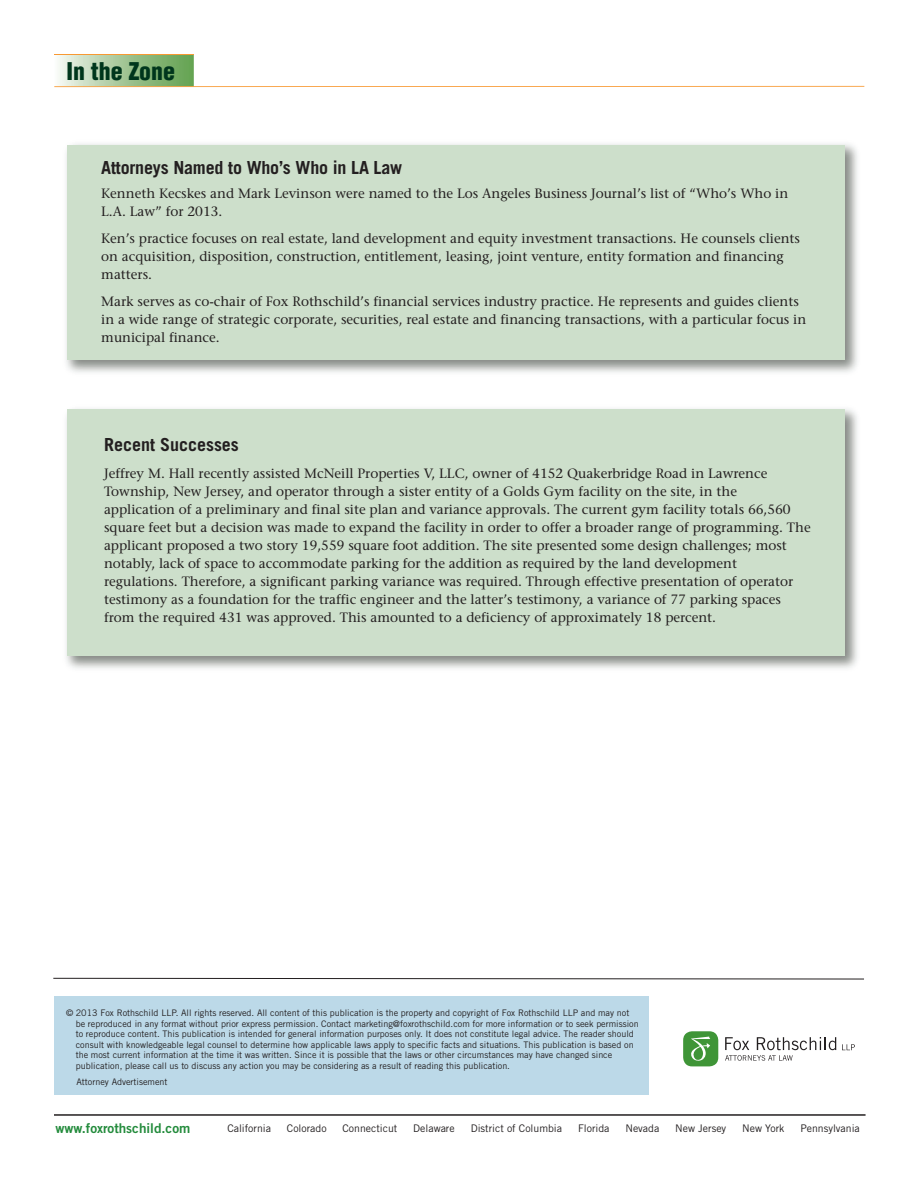
<style>
.page{position:relative;width:918px;height:1188px;background:#fff}
.page>*{position:absolute;margin:0;border:0;box-sizing:border-box;transform-origin:0 0}
.t1{font:900 condensed 23.85px "Helvetica";color:#00361c}
.t2{font:700 18px "Trade Gothic";letter-spacing:-.01em;color:#231f20}
.t3{font:13.5px/18px "Stone Serif";color:#231f20}
.t4{font:13.5px "Trade Gothic Bold Two";color:#238b3c}
.t5{font:10.5px "Trade Gothic";color:#231f20}
.t6{font:9px/10.5px "Trade Gothic";color:#231f20}
</style>
<div class="page">
<img style="left:59px;top:55px;width:135px;height:31px">
<hr style="left:54px;top:86px;width:810px;height:1px;background:#f89932">
<hr style="left:54px;top:54px;width:140px;height:1px;background:#f89932">
<svg style="left:53px;top:978px;width:811px;height:2px"></svg>
<div style="left:683px;top:1031px;width:35px;height:35px;background:#3f9537;border-radius:9px"></div>
<svg style="left:691px;top:1037px;width:19px;height:24px"></svg>
<svg style="left:842px;top:1044px;width:13px;height:6px"></svg>
<svg style="left:725px;top:1037px;width:111px;height:24px"></svg>
<hr style="left:54px;top:1114px;width:812px;height:2px;background:#231f20">
<div style="left:54px;top:996px;width:594px;height:99px;background:#bcd9e8"></div>
<img style="left:66px;top:409px;width:792px;height:260px">
<div style="left:68px;top:409px;width:777px;height:247px;background:#cddfcb"></div>
<img style="left:66px;top:144px;width:792px;height:229px">
<div style="left:68px;top:145px;width:777px;height:214px;background:#cddfcb"></div>
<h1 class="t1" style="left:66px;top:62px;width:110px">In the Zone</h1>
<h2 class="t2" style="left:101px;top:161px;width:303px">Attorneys Named to Who’s Who in LA Law</h2>
<p class="t3" style="left:101px;top:185px;width:689px">Kenneth Kecskes and Mark Levinson were named to the Los Angeles Business Journal’s list of “Who’s Who in<br>L.A. Law” for 2013.</p>
<p class="t3" style="left:101px;top:230px;width:700px">Ken’s practice focuses on real estate, land development and equity investment transactions. He counsels clients on acquisition, disposition, construction, entitlement, leasing, joint venture, entity formation and financing matters.</p>
<p class="t3" style="left:101px;top:293px;width:707px">Mark serves as co-chair of Fox Rothschild’s financial services industry practice. He represents and guides clients in a wide range of strategic corporate, securities, real estate and financing transactions, with a particular focus in municipal finance.</p>
<h2 class="t2" style="left:104px;top:438px;width:136px">Recent Successes</h2>
<p class="t3" style="left:104px;top:465px;width:708px">Jeffrey M. Hall recently assisted McNeill Properties V, LLC, owner of 4152 Quakerbridge Road in Lawrence Township, New Jersey, and operator through a sister entity of a Golds Gym facility on the site, in the application of a preliminary and final site plan and variance approvals. The current gym facility totals 66,560 square feet but a decision was made to expand the facility in order to offer a broader range of programming. The applicant proposed a two story 19,559 square foot addition. The site presented some design challenges; most notably, lack of space to accommodate parking for the addition as required by the land development regulations. Therefore, a significant parking variance was required. Through effective presentation of operator testimony as a foundation for the traffic engineer and the latter’s testimony, a variance of 77 parking spaces from the required 431 was approved. This amounted to a deficiency of approximately 18 percent.</p>
<p class="t6" style="left:76px;top:1009px;width:565px;text-indent:-10px">© 2013 Fox Rothschild LLP. All rights reserved. All content of this publication is the property and copyright of Fox Rothschild LLP and may not be reproduced in any format without prior express permission. Contact marketing@foxrothschild.com for more information or to seek permission to reproduce content. This publication is intended for general information purposes only. It does not constitute legal advice. The reader should consult with knowledgeable legal counsel to determine how applicable laws apply to specific facts and situations. This publication is based on the most current information at the time it was written. Since it is possible that the laws or other circumstances may have changed since publication, please call us to discuss any action you may be considering as a result of reading this publication.</p>
<p class="t6" style="left:77px;top:1078px;width:93px">Attorney Advertisement</p>
<p class="t4" style="left:56px;top:1123px;width:136px">www.foxrothschild.com</p>
<p class="t5" style="left:227px;top:1125px;width:45px">California</p>
<p class="t5" style="left:287px;top:1125px;width:41px">Colorado</p>
<p class="t5" style="left:343px;top:1125px;width:56px">Connecticut</p>
<p class="t5" style="left:413px;top:1125px;width:43px">Delaware</p>
<p class="t5" style="left:471px;top:1125px;width:93px">District of Columbia</p>
<p class="t5" style="left:578px;top:1125px;width:33px">Florida</p>
<p class="t5" style="left:625px;top:1125px;width:35px">Nevada</p>
<p class="t5" style="left:675px;top:1125px;width:52px">New Jersey</p>
<p class="t5" style="left:742px;top:1125px;width:44px">New York</p>
<p class="t5" style="left:800px;top:1125px;width:61px">Pennsylvania</p>
</div>
